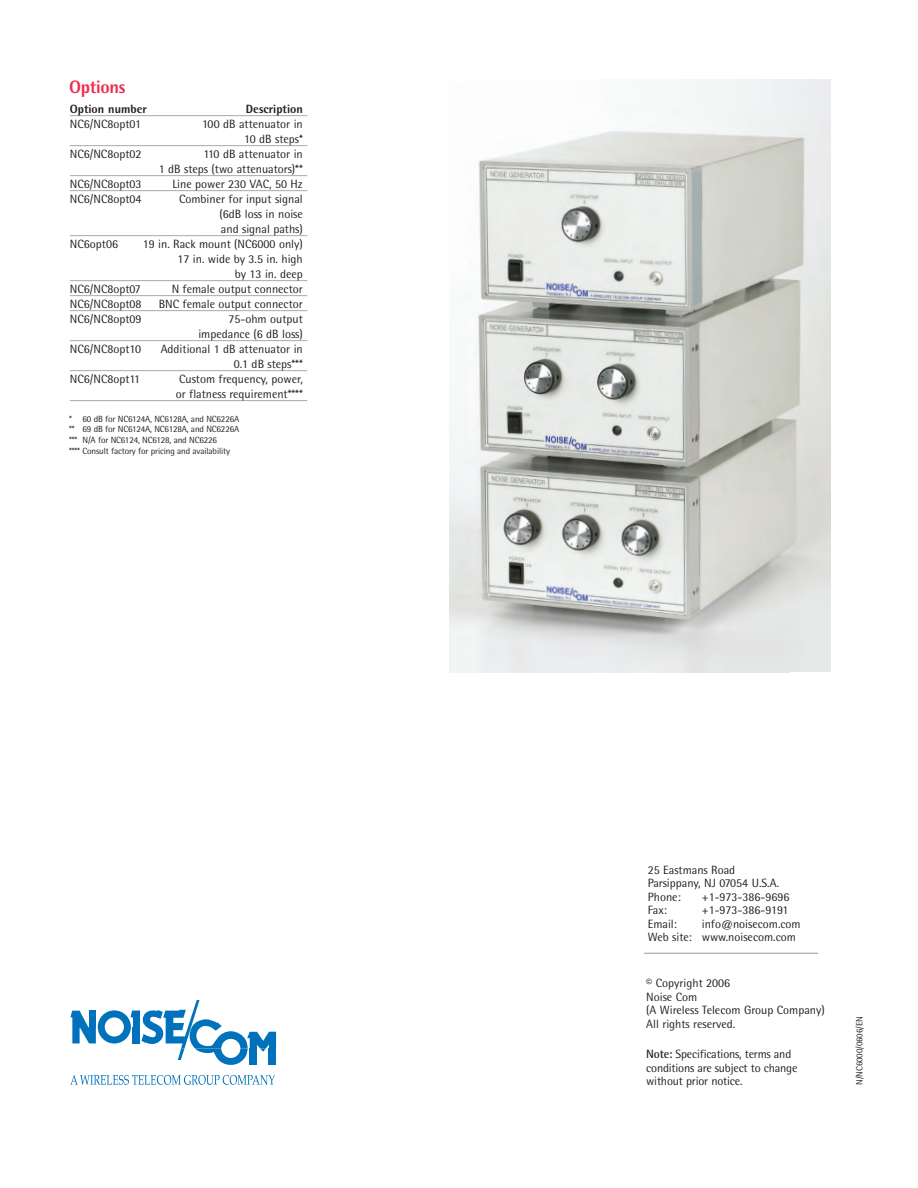
<style>
.page{position:relative;width:918px;height:1188px;background:#fff}
.page>*{position:absolute;margin:0;border:0;box-sizing:border-box;transform-origin:0 0}
.t1{font:800 18px "Rotis Semi Sans";letter-spacing:-.015em;color:#ee2e4e}
.t2{font:12px/15px "Rotis Semi Sans";color:#231f20;text-align:right}
.t3{font:800 12px "Rotis Semi Sans";color:#231f20}
.t4{font:9px/10.8px "Rotis Semi Sans";letter-spacing:-.015em;color:#231f20}
.s1{font-weight:700}
</style>
<div class="page">
<img style="left:450px;top:80px;width:380px;height:592px">
<hr style="left:70px;top:115px;width:237px;height:1px;background:#a8a9ad">
<hr style="left:70px;top:145px;width:237px;height:1px;background:#a8a9ad">
<hr style="left:70px;top:175px;width:237px;height:1px;background:#a8a9ad">
<hr style="left:70px;top:190px;width:237px;height:1px;background:#a8a9ad">
<hr style="left:70px;top:235px;width:237px;height:1px;background:#a8a9ad">
<hr style="left:70px;top:280px;width:237px;height:1px;background:#a8a9ad">
<hr style="left:70px;top:295px;width:237px;height:1px;background:#a8a9ad">
<hr style="left:70px;top:310px;width:237px;height:1px;background:#a8a9ad">
<hr style="left:70px;top:340px;width:237px;height:1px;background:#a8a9ad">
<hr style="left:70px;top:370px;width:237px;height:1px;background:#a8a9ad">
<hr style="left:70px;top:400px;width:237px;height:1px;background:#a8a9ad">
<hr style="left:644px;top:953px;width:174px;height:1px;background:#939598">
<svg style="left:70px;top:1000px;width:206px;height:65px"></svg>
<div style="left:269px;top:1048px;width:7px;height:17px;background:#0072bc"></div>
<svg style="left:70px;top:1075px;width:205px;height:10px"></svg>
<h1 class="t1" style="left:69px;top:81px;width:58px">Options</h1>
<p class="t3" style="left:70px;top:104px;width:79px">Option number</p>
<p class="t3" style="left:246px;top:104px;width:58px">Description</p>
<p class="t2" style="left:70px;top:117px;width:73px">NC6/NC8opt01</p>
<p class="t2" style="left:202px;top:117px;width:102px">100 dB attenuator in<br>10 dB steps*</p>
<p class="t2" style="left:70px;top:147px;width:73px">NC6/NC8opt02</p>
<p class="t2" style="left:159px;top:147px;width:146px">110 dB attenuator in<br>1 dB steps (two attenuators)**</p>
<p class="t2" style="left:70px;top:177px;width:73px">NC6/NC8opt03</p>
<p class="t2" style="left:172px;top:177px;width:132px">Line power 230 VAC, 50 Hz</p>
<p class="t2" style="left:70px;top:192px;width:73px">NC6/NC8opt04</p>
<p class="t2" style="left:220px;top:192px;width:85px;text-align:justify;text-indent:-40px">Combiner for input signal (6dB loss in noise and signal paths)</p>
<p class="t2" style="left:70px;top:237px;width:50px">NC6opt06</p>
<p class="t2" style="left:143px;top:237px;width:162px">19 in. Rack mount (NC6000 only)<br>17 in. wide by 3.5 in. high<br>by 13 in. deep</p>
<p class="t2" style="left:70px;top:282px;width:73px">NC6/NC8opt07</p>
<p class="t2" style="left:172px;top:282px;width:133px">N female output connector</p>
<p class="t2" style="left:70px;top:297px;width:73px">NC6/NC8opt08</p>
<p class="t2" style="left:159px;top:297px;width:146px">BNC female output connector</p>
<p class="t2" style="left:70px;top:312px;width:73px">NC6/NC8opt09</p>
<p class="t2" style="left:198px;top:312px;width:106px">75-ohm output impedance (6 dB loss)</p>
<p class="t2" style="left:70px;top:342px;width:73px">NC6/NC8opt10</p>
<p class="t2" style="left:161px;top:342px;width:144px">Additional 1 dB attenuator in<br>0.1 dB steps***</p>
<p class="t2" style="left:70px;top:372px;width:72px">NC6/NC8opt11</p>
<p class="t2" style="left:176px;top:372px;width:129px;text-align:left">Custom frequency, power, or flatness requirement****</p>
<p class="t4" style="left:69px;top:414px;width:172px">* 60 dB for NC6124A, NC6128A, and NC6226A ** 69 dB for NC6124A, NC6128A, and NC6226A *** N/A for NC6124, NC6128, and NC6226<br>**** Consult factory for pricing and availability</p>
<p class="t2" style="left:648px;top:864px;width:133px;line-height:13.5px;text-align:left">25 Eastmans Road<br>Parsippany, NJ 07054 U.S.A.<br>Phone:</p>
<p class="t2" style="left:702px;top:890px;width:89px">+1-973-386-9696</p>
<p class="t2" style="left:648px;top:904px;width:21px">Fax:</p>
<p class="t2" style="left:702px;top:904px;width:88px">+1-973-386-9191</p>
<p class="t2" style="left:648px;top:917px;width:31px">Email:</p>
<p class="t2" style="left:648px;top:918px;width:154px;line-height:13.5px;text-align:left;text-indent:54px">info@noisecom.com<br>Web site: www.noisecom.com</p>
<p class="t2" style="left:646px;top:978px;width:180px;line-height:13.5px;text-align:left">© Copyright 2006<br>Noise Com<br>(A Wireless Telecom Group Company)<br>All rights reserved.</p>
<p class="t2" style="left:646px;top:1049px;width:153px;line-height:13.5px;text-align:left"><span class="s1">Note:</span> Specifications, terms and conditions are subject to change without prior notice.</p>
<p class="t4" style="left:855px;top:1085px;width:70px;rotate:-90deg">N/NC6000/0606/EN</p>
</div>
